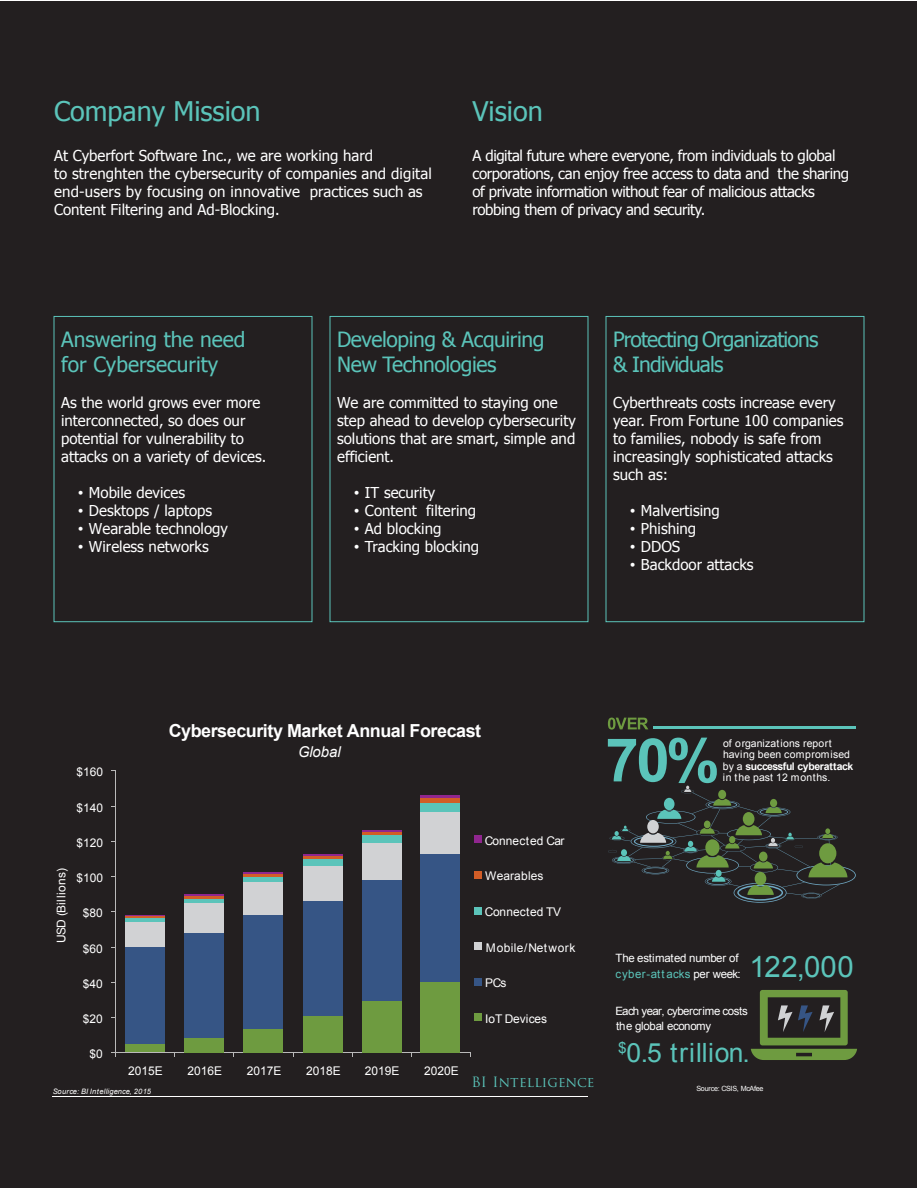
<style>
.page{position:relative;width:918px;height:1188px;background:#fff}
.page>*{position:absolute;margin:0;border:0;box-sizing:border-box;transform-origin:0 0}
.t1{font:29.4px "Arial";letter-spacing:.01em;color:#5bc4ba}
.t2{font:27px "Tahoma";color:#5bc4ba}
.t3{font:26.55px "Arial";letter-spacing:.02em;color:#5bc4ba}
.t4{font:21px/25.2px "Tahoma";letter-spacing:-.02em;color:#5bc4ba}
.t5{font:21px/25.2px "Tahoma";letter-spacing:-.04em;color:#5bc4ba}
.t6{font:21px/25.2px "Tahoma";color:#5bc4ba}
.t7{font:700 18px "Arial";letter-spacing:-.025em;color:#fff}
.t8{font:15px/18px "Tahoma";color:#fff}
.t9{font:15px/18px "Tahoma";letter-spacing:-.025em;color:#fff}
.t10{font:italic 15px "Arial";color:#fff}
.t11{font:13.95px "Trajan Pro";letter-spacing:-.005em;color:#5bc4ba}
.t12{font:12px "Arial";color:#fff}
.t13{font:12px "Arial";letter-spacing:.02em;color:#fff}
.t14{font:12px "Arial";letter-spacing:.04em;color:#fff}
.t15{font:11.4px/15.8px "Arial";letter-spacing:-.02em;color:#fff}
.t16{font:11.4px/14.4px "Arial";letter-spacing:-.04em;color:#fff}
.t17{font:10.5px/11.6px "Arial";letter-spacing:.02em;color:#fff}
.t18{font:italic 7.5px "Arial";letter-spacing:.025em;color:#fff}
.t19{font:7.2px "Arial";letter-spacing:-.04em;color:#fff}
.s1{font-family:"Gotham"}
.s2{font-weight:700}
.s3{color:#5bc4ba}
</style>
<div class="page">
<div style="left:1px;top:1px;width:916px;height:1186px;background:#231f20"></div>
<div style="left:54px;top:316px;width:258px;height:306px;border:1px solid #5bc4ba"></div>
<div style="left:330px;top:316px;width:258px;height:306px;border:1px solid #5bc4ba"></div>
<div style="left:606px;top:316px;width:258px;height:306px;border:1px solid #5bc4ba"></div>
<div style="left:125px;top:1044px;width:40px;height:8px;background:#6e9b40"></div>
<hr style="left:111px;top:1052px;width:359px;height:1px;background:#bababa">
<div style="left:125px;top:946px;width:40px;height:98px;background:#365585"></div>
<div style="left:125px;top:922px;width:40px;height:24px;background:#d1d2d4"></div>
<hr style="left:125px;top:918px;width:40px;height:4px;background:#5bc4ba">
<hr style="left:125px;top:916px;width:40px;height:2px;background:#d25d27">
<hr style="left:125px;top:915px;width:40px;height:1px;background:#90268f">
<div style="left:184px;top:1038px;width:40px;height:14px;background:#6e9b40"></div>
<div style="left:244px;top:1028px;width:39px;height:24px;background:#6e9b40"></div>
<div style="left:303px;top:1016px;width:39px;height:36px;background:#6e9b40"></div>
<div style="left:362px;top:1001px;width:39px;height:51px;background:#6e9b40"></div>
<div style="left:421px;top:982px;width:39px;height:70px;background:#6e9b40"></div>
<div style="left:184px;top:932px;width:40px;height:106px;background:#365585"></div>
<div style="left:244px;top:915px;width:39px;height:113px;background:#365585"></div>
<div style="left:303px;top:900px;width:39px;height:116px;background:#365585"></div>
<div style="left:362px;top:879px;width:39px;height:122px;background:#365585"></div>
<div style="left:421px;top:853px;width:39px;height:129px;background:#365585"></div>
<div style="left:184px;top:903px;width:40px;height:29px;background:#d1d2d4"></div>
<div style="left:244px;top:882px;width:39px;height:33px;background:#d1d2d4"></div>
<div style="left:303px;top:866px;width:39px;height:34px;background:#d1d2d4"></div>
<div style="left:362px;top:843px;width:39px;height:36px;background:#d1d2d4"></div>
<div style="left:421px;top:812px;width:39px;height:41px;background:#d1d2d4"></div>
<div style="left:184px;top:898px;width:40px;height:5px;background:#5bc4ba"></div>
<div style="left:244px;top:876px;width:39px;height:6px;background:#5bc4ba"></div>
<div style="left:303px;top:859px;width:39px;height:7px;background:#5bc4ba"></div>
<div style="left:362px;top:835px;width:39px;height:8px;background:#5bc4ba"></div>
<div style="left:421px;top:803px;width:39px;height:9px;background:#5bc4ba"></div>
<hr style="left:184px;top:896px;width:40px;height:2px;background:#d25d27">
<hr style="left:244px;top:874px;width:39px;height:2px;background:#d25d27">
<hr style="left:303px;top:856px;width:39px;height:3px;background:#d25d27">
<svg style="left:362px;top:831px;width:39px;height:4px"></svg>
<div style="left:421px;top:798px;width:39px;height:5px;background:#d25d27"></div>
<hr style="left:184px;top:895px;width:40px;height:1px;background:#90268f">
<hr style="left:244px;top:872px;width:39px;height:2px;background:#90268f">
<hr style="left:303px;top:854px;width:39px;height:2px;background:#90268f">
<hr style="left:362px;top:830px;width:39px;height:1px;background:#90268f">
<hr style="left:421px;top:796px;width:39px;height:2px;background:#90268f">
<div style="left:474px;top:1014px;width:8px;height:7px;background:#6e9b40"></div>
<div style="left:474px;top:978px;width:8px;height:8px;background:#365585"></div>
<div style="left:474px;top:942px;width:8px;height:8px;background:#d1d2d4"></div>
<div style="left:474px;top:907px;width:8px;height:7px;background:#5bc4ba"></div>
<div style="left:474px;top:871px;width:8px;height:8px;background:#d25d27"></div>
<div style="left:474px;top:836px;width:8px;height:7px;background:#90268f"></div>
<hr style="left:115px;top:770px;width:1px;height:287px;background:#bababa">
<hr style="left:53px;top:1096px;width:535px;height:1px;background:#fff">
<svg style="left:608px;top:718px;width:40px;height:12px"></svg>
<svg style="left:608px;top:738px;width:248px;height:165px"></svg>
<hr style="left:653px;top:726px;width:203px;height:3px;background:#5bc4ba">
<svg style="left:751px;top:990px;width:106px;height:70px"></svg>
<h2 class="t2" style="left:54px;top:94px;width:208px">Company Mission</h2>
<p class="t8" style="left:54px;top:146px;width:380px">At Cyberfort Software Inc., we are working hard<br>to strenghten the cybersecurity of companies and digital end-users by focusing on innovative practices such as Content Filtering and Ad-Blocking.</p>
<h2 class="t2" style="left:472px;top:94px;width:72px">Vision</h2>
<p class="t9" style="left:472px;top:146px;width:378px">A digital future where everyone, from individuals to global corporations, can enjoy free access to data and the sharing of private information without fear of malicious attacks robbing them of privacy and security.</p>
<h3 class="t6" style="left:61px;top:326px;width:186px">Answering the need for Cybersecurity</h3>
<p class="t8" style="left:61px;top:393px;width:207px">As the world grows ever more interconnected, so does our potential for vulnerability to attacks on a variety of devices.</p>
<p class="t8" style="left:77px;top:483px;width:109px"><span class="s1">•</span> Mobile devices</p>
<p class="t8" style="left:77px;top:501px;width:136px"><span class="s1">•</span> Desktops / laptops</p>
<p class="t8" style="left:77px;top:519px;width:152px"><span class="s1">•</span> Wearable technology</p>
<p class="t8" style="left:77px;top:537px;width:133px"><span class="s1">•</span> Wireless networks</p>
<h3 class="t4" style="left:337px;top:326px;width:209px">Developing &amp; Acquiring<br>New Technologies</h3>
<p class="t8" style="left:337px;top:393px;width:240px">We are committed to staying one step ahead to develop cybersecurity solutions that are smart, simple and efficient.</p>
<p class="t8" style="left:353px;top:483px;width:83px"><span class="s1">•</span> IT security</p>
<p class="t8" style="left:353px;top:501px;width:124px"><span class="s1">•</span> Content filtering</p>
<p class="t8" style="left:353px;top:519px;width:90px"><span class="s1">•</span> Ad blocking</p>
<p class="t8" style="left:353px;top:537px;width:127px"><span class="s1">•</span> Tracking blocking</p>
<h3 class="t5" style="left:613px;top:326px;width:207px">Protecting Organizations &amp; Individuals</h3>
<p class="t8" style="left:613px;top:393px;width:232px">Cyberthreats costs increase every year. From Fortune 100 companies to families, nobody is safe from increasingly sophisticated attacks such as:</p>
<p class="t8" style="left:629px;top:501px;width:92px"><span class="s1">•</span> Malvertising</p>
<p class="t8" style="left:629px;top:519px;width:68px"><span class="s1">•</span> Phishing</p>
<p class="t8" style="left:629px;top:537px;width:52px"><span class="s1">•</span> DDOS</p>
<p class="t8" style="left:629px;top:555px;width:126px"><span class="s1">•</span> Backdoor attacks</p>
<p class="t7" style="left:169px;top:721px;width:314px">Cybersecurity Market Annual Forecast</p>
<p class="t12" style="left:76px;top:765px;width:28px">$160</p>
<p class="t12" style="left:76px;top:801px;width:28px">$140</p>
<p class="t13" style="left:55px;top:943px;width:76px;rotate:-90deg">USD (Billions)</p>
<p class="t12" style="left:76px;top:836px;width:28px">$120</p>
<p class="t12" style="left:76px;top:871px;width:28px">$100</p>
<p class="t12" style="left:83px;top:907px;width:21px">$80</p>
<p class="t12" style="left:83px;top:942px;width:21px">$60</p>
<p class="t12" style="left:83px;top:977px;width:21px">$40</p>
<p class="t12" style="left:83px;top:1012px;width:21px">$20</p>
<p class="t12" style="left:90px;top:1047px;width:15px">$0</p>
<p class="t10" style="left:298px;top:743px;width:44px">Global</p>
<p class="t12" style="left:128px;top:1064px;width:36px">2015E</p>
<p class="t12" style="left:188px;top:1064px;width:36px">2016E</p>
<p class="t12" style="left:247px;top:1064px;width:36px">2017E</p>
<p class="t12" style="left:306px;top:1064px;width:36px">2018E</p>
<p class="t12" style="left:365px;top:1064px;width:36px">2019E</p>
<p class="t18" style="left:53px;top:1087px;width:100px">Source: BI Intelligence, 2015</p>
<p class="t12" style="left:485px;top:834px;width:81px">Connected Car</p>
<p class="t13" style="left:485px;top:869px;width:60px">Wearables</p>
<p class="t12" style="left:485px;top:905px;width:78px">Connected TV</p>
<p class="t14" style="left:486px;top:941px;width:91px">Mobile/Network</p>
<p class="t12" style="left:485px;top:976px;width:23px">PCs</p>
<p class="t12" style="left:485px;top:1012px;width:64px">IoT Devices</p>
<p class="t12" style="left:424px;top:1064px;width:36px">2020E</p>
<p class="t11" style="left:472px;top:1074px;width:124px">BI Intelligence</p>
<p class="t17" style="left:723px;top:737px;width:132px">of organizations report having been compromised by a <span class="s2">successful cyberattack </span>in the past 12 months.</p>
<p class="t15" style="left:616px;top:950px;width:127px">The estimated number of <span class="s3">cyber-att acks</span> per week:</p>
<p class="t16" style="left:616px;top:1004px;width:134px">Each year, cybercrime costs the global economy</p>
<h3 class="t3" style="left:618px;top:1038px;width:133px"><sup>$</sup>0.5 trillion.</h3>
<h1 class="t1" style="left:749px;top:950px;width:106px">122,000</h1>
<p class="t19" style="left:696px;top:1085px;width:69px">Source: CSIS, McAfee</p>
</div>
